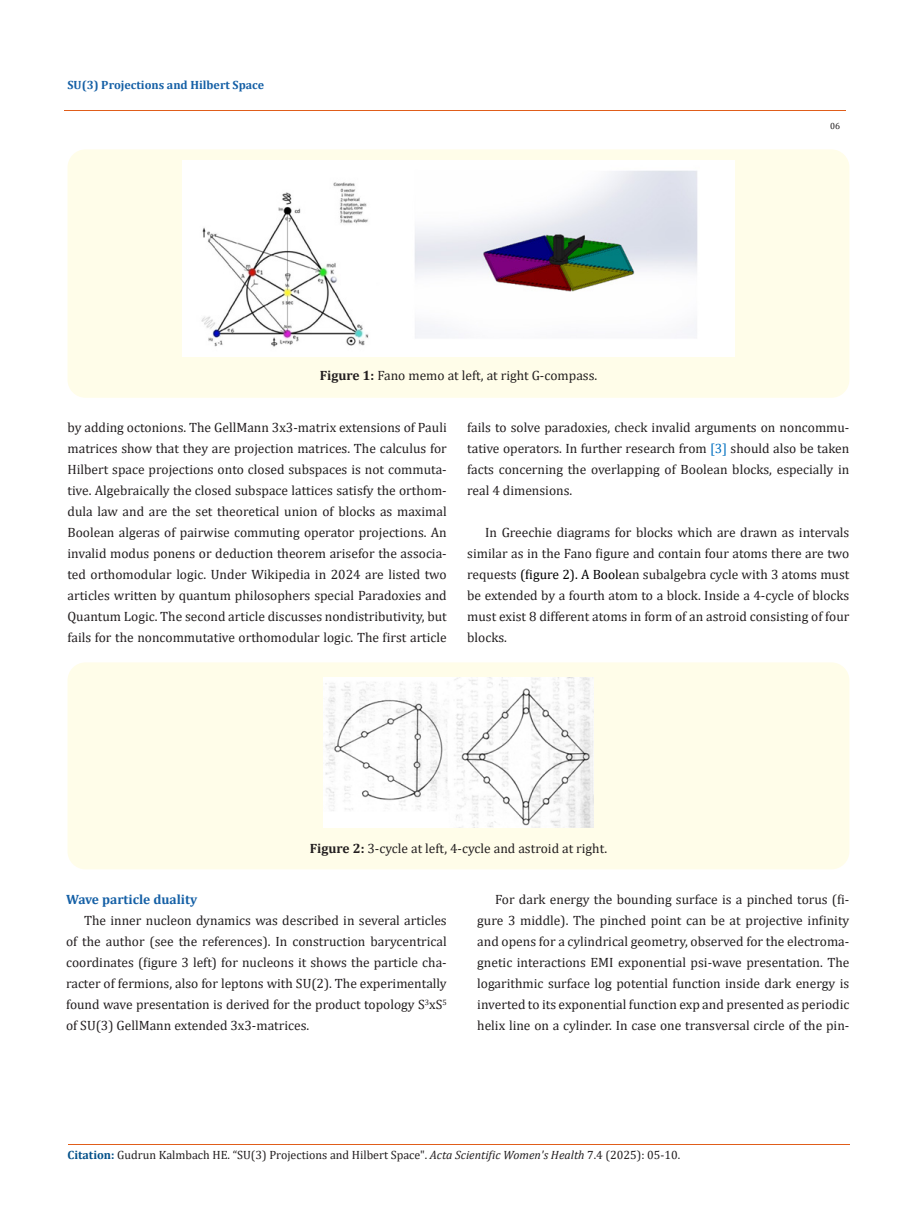
<style>
.page{position:relative;width:917px;height:1224px;background:#fff}
.page>*{position:absolute;margin:0;border:0;box-sizing:border-box;transform-origin:0 0}
.t1{font:13.5px/21px "Cambria";color:#231f20;text-align:justify}
.t2{font:700 13.5px "Cambria";color:#1560a6}
.t3{font:12px "Cambria";color:#231f20}
.t4{font:700 12px "Cambria";color:#1560a6}
.t5{font:9px "Cambria";color:#231f20}
.s1{font-weight:700}
.s2{color:#0070c0}
.s3{color:#000}
.s4{font-weight:700;color:#035089}
.s5{font-style:italic}
</style>
<div class="page">
<hr style="left:64px;top:110px;width:782px;height:1px;background:#e05d1a">
<div style="left:67px;top:149px;width:782px;height:249px;background:#fffde9;border-radius:18px"></div>
<img style="left:183px;top:161px;width:551px;height:195px">
<div style="left:67px;top:662px;width:782px;height:207px;background:#fffde9;border-radius:18px"></div>
<img style="left:324px;top:677px;width:269px;height:151px">
<hr style="left:68px;top:1145px;width:781px;height:1px;background:#e05d1a">
<p class="t4" style="left:67px;top:76px;width:198px">SU(3) Projections and Hilbert Space</p>
<p class="t5" style="left:830px;top:120px;width:11px">06</p>
<p class="t1" style="left:320px;top:365px;width:279px"><span class="s1">Figure 1:</span> Fano memo at left, at right G-compass.</p>
<p class="t1" style="left:67px;top:417px;width:381px">by adding octonions. The GellMann 3x3-matrix extensions of Pauli matrices show that they are projection matrices. The calculus for Hilbert space projections onto closed subspaces is not commuta&shy;tive. Algebraically the closed subspace lattices satisfy the orthom&shy;dula law and are the set theoretical union of blocks as maximal Boolean algeras of pairwise commuting operator projections. An invalid modus ponens or deduction theorem arisefor the associa&shy;ted orthomodular logic. Under Wikipedia in 2024 are listed two articles written by quantum philosophers special Paradoxies and Quantum Logic. The second article discusses nondistributivity, but fails for the noncommutative orthomodular logic. The first article</p>
<p class="t1" style="left:467px;top:417px;width:384px">fails to solve paradoxies, check invalid arguments on noncommu&shy;tative operators. In further research from <span class="s2">[3]</span> should also be taken facts concerning the overlapping of Boolean blocks, especially in real 4 dimensions.</p>
<p class="t1" style="left:467px;top:522px;width:384px;text-indent:18px">In Greechie diagrams for blocks which are drawn as intervals similar as in the Fano figure and contain four atoms there are two requests <span class="s3">(figure 2). A Boole</span>an subalgebra cycle with 3 atoms must be extended by a fourth atom to a block. Inside a 4-cycle of blocks must exist 8 different atoms in form of an astroid consisting of four blocks.</p>
<p class="t1" style="left:310px;top:838px;width:299px"><span class="s1">Figure 2:</span> 3-cycle at left, 4-cycle and astroid at right.</p>
<p class="t2" style="left:66px;top:890px;width:133px">Wave particle duality</p>
<p class="t1" style="left:66px;top:910px;width:382px;text-indent:18px">The inner nucleon dynamics was described in several articles of the author (see the references). In construction barycentrical coordinates (figure 3 left) for nucleons it shows the particle cha&shy;racter of fermions, also for leptons with SU(2). The experimentally found wave presentation is derived for the product topology S<sup>3</sup>xS<sup>5 </sup>of SU(3) GellMann extended 3x3-matrices.</p>
<p class="t1" style="left:477px;top:889px;width:373px;text-indent:18px">For dark energy the bounding surface is a pinched torus (fi&shy;gure 3 middle). The pinched point can be at projective infinity and opens for a cylindrical geometry, observed for the electroma&shy;gnetic interactions EMI exponential psi-wave presentation. The logarithmic surface log potential function inside dark energy is inverted to its exponential function exp and presented as periodic helix line on a cylinder. In case one transversal circle of the pin-</p>
<p class="t3" style="left:67px;top:1148px;width:614px"><span class="s4">Citation:</span> Gudrun Kalmbach HE. “SU(3) Projections and Hilbert Space". <span class="s5">Acta Scientific Women's Health</span> 7.4 (2025): 05-10.</p>
</div>
